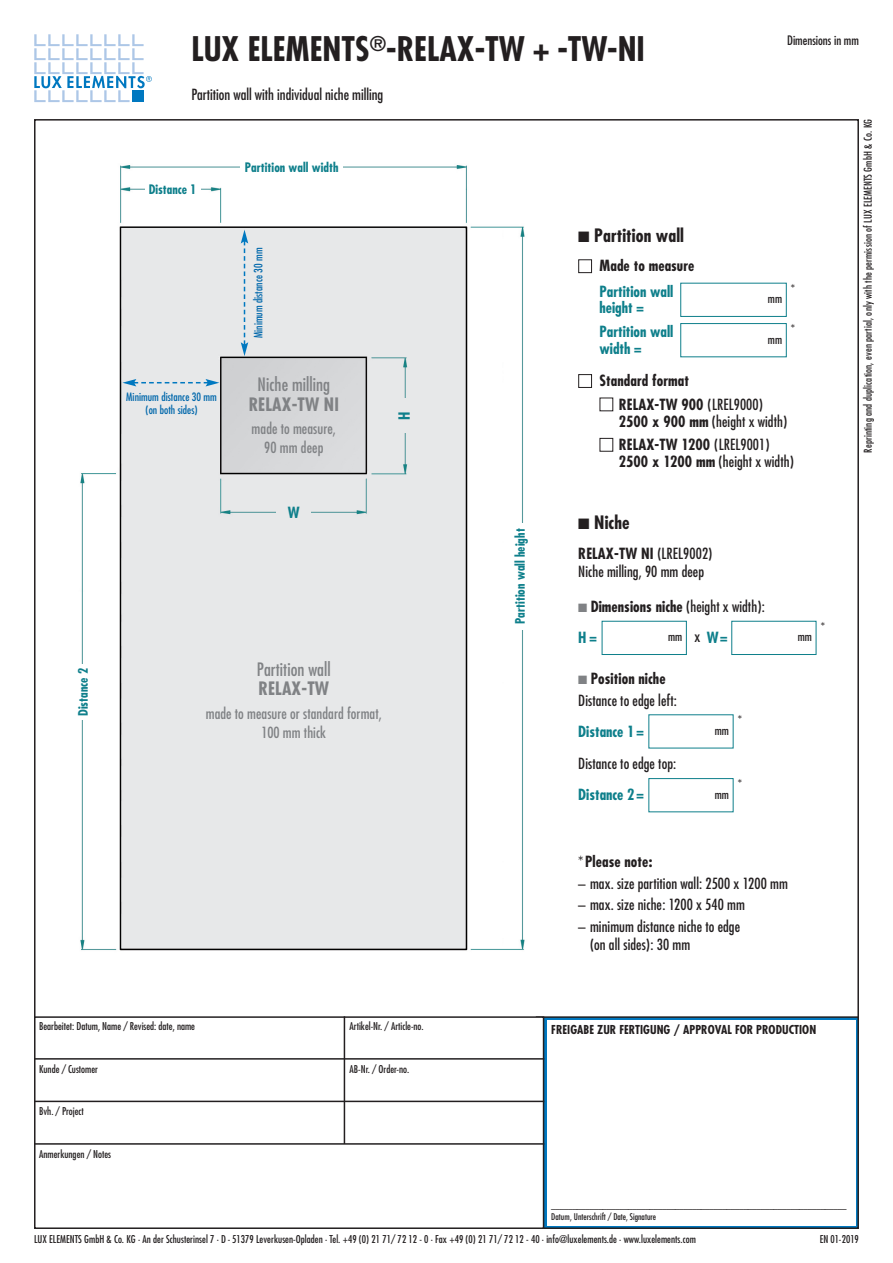
<style>
.page{position:relative;width:893px;height:1263px;background:#fff}
.page>*{position:absolute;margin:0;border:0;box-sizing:border-box;transform-origin:0 0}
.t1{font:700 condensed 33px "Futura";color:#231f20}
.t2{font:condensed 18px "Futura";letter-spacing:.005em;color:#808285}
.t3{font:700 condensed 18px "Futura";letter-spacing:.005em;color:#231f20}
.t4{font:700 condensed 18px "Futura";letter-spacing:.005em;color:#808285}
.t5{font:condensed 15px/16.5px "Futura";letter-spacing:.005em;color:#231f20}
.t6{font:700 condensed 15px/16.5px "Futura";color:#0e7f8b}
.t7{font:condensed 15px/19.4px "Futura";letter-spacing:.005em;color:#808285;text-align:center}
.t8{font:700 condensed 15px "Futura";letter-spacing:.005em;color:#231f20}
.t9{font:700 condensed 12.75px "Futura";letter-spacing:.005em;color:#0e7f8b}
.t10{font:condensed 12.75px "Futura";color:#231f20}
.t11{font:700 condensed 12px "Futura";letter-spacing:.005em;color:#231f20}
.t12{font:condensed 12px "Futura";letter-spacing:.005em;color:#231f20}
.t13{font:condensed 11.25px/13.5px "Futura";letter-spacing:.005em;color:#0067ab;text-align:center}
.t14{font:condensed 10.5px "Futura";letter-spacing:.005em;color:#231f20}
.t15{font:condensed 9px/12px "Futura";color:#231f20}
.s1{font-weight:700}
.s2{color:#808285}
.s3{font-weight:700;color:#0e7f8b}
.s4{font-weight:400}
</style>
<div class="page">
<img style="left:80px;top:165px;width:445px;height:786px">
<svg style="left:122px;top:379px;width:97px;height:7px"></svg>
<svg style="left:241px;top:230px;width:7px;height:126px"></svg>
<div style="left:241px;top:157px;width:102px;height:22px;background:#fff"></div>
<div style="left:511px;top:523px;width:21px;height:106px;background:#fff"></div>
<svg style="left:544px;top:1019px;width:312px;height:207px"></svg>
<div style="left:536px;top:1016px;width:323px;height:213px;border:2px solid #231f20"></div>
<div style="left:35px;top:1017px;width:509px;height:211px;background:#fff"></div>
<div style="left:34px;top:1016px;width:510px;height:213px;border:2px solid #231f20"></div>
<hr style="left:34px;top:1058px;width:510px;height:1px;background:#231f20">
<hr style="left:34px;top:1101px;width:510px;height:1px;background:#231f20">
<hr style="left:34px;top:1143px;width:510px;height:2px;background:#231f20">
<hr style="left:344px;top:1016px;width:1px;height:128px;background:#231f20">
<div style="left:547px;top:1020px;width:308px;height:205px;background:#fff"></div>
<svg style="left:34px;top:34px;width:118px;height:68px"></svg>
<div style="left:600px;top:438px;width:13px;height:14px;border:1px solid #231f20"></div>
<div style="left:602px;top:621px;width:85px;height:34px;border:1px solid #0e7f8b"></div>
<div style="left:145px;top:179px;width:55px;height:21px;background:#fff"></div>
<div style="left:73px;top:664px;width:21px;height:56px;background:#fff"></div>
<div style="left:394px;top:399px;width:21px;height:34px;background:#e7e8e9"></div>
<div style="left:277px;top:502px;width:34px;height:21px;background:#e7e8e9"></div>
<div style="left:731px;top:621px;width:85px;height:34px;border:1px solid #0e7f8b"></div>
<div style="left:648px;top:778px;width:85px;height:34px;border:1px solid #0e7f8b"></div>
<div style="left:680px;top:283px;width:107px;height:34px;border:1px solid #0e7f8b"></div>
<div style="left:680px;top:323px;width:107px;height:34px;border:1px solid #0e7f8b"></div>
<div style="left:578px;top:374px;width:14px;height:14px;border:1px solid #231f20"></div>
<div style="left:578px;top:259px;width:14px;height:14px;border:1px solid #231f20"></div>
<h1 class="t1" style="left:191px;top:34px;width:455px">LUX ELEMENTS<sup>®</sup>-RELAX-TW + -TW-NI</h1>
<h3 class="t5" style="left:191px;top:88px;width:194px">Partition wall with individual niche milling</h3>
<p class="t10" style="left:787px;top:34px;width:73px">Dimensions in mm</p>
<p class="t9" style="left:149px;top:183px;width:49px">Distance 1</p>
<p class="t13" style="left:126px;top:390px;width:92px">Minimum distance 30 mm (on both sides)</p>
<p class="t9" style="left:245px;top:161px;width:95px">Partition wall width</p>
<p class="t13" style="left:252px;top:338px;width:92px;rotate:-90deg">Minimum distance 30 mm</p>
<h2 class="t2" style="left:258px;top:376px;width:74px">Niche milling</h2>
<h2 class="t4" style="left:249px;top:396px;width:92px">RELAX-TW NI</h2>
<h3 class="t7" style="left:252px;top:420px;width:86px">made to measure,<br>90 mm deep</h3>
<h3 class="t6" style="left:288px;top:505px;width:13px">W</h3>
<h3 class="t6" style="left:398px;top:420px;width:10px;rotate:-90deg">H</h3>
<p class="t9" style="left:77px;top:716px;width:49px;rotate:-90deg">Distance 2</p>
<h2 class="t2" style="left:257px;top:661px;width:75px">Partition wall</h2>
<h2 class="t4" style="left:258px;top:681px;width:72px">RELAX-TW</h2>
<h3 class="t7" style="left:206px;top:705px;width:178px">made to measure or standard format,<br>100 mm thick</h3>
<p class="t14" style="left:39px;top:1021px;width:157px">Bearbeitet: Datum, Name / Revised: date, name</p>
<p class="t14" style="left:39px;top:1064px;width:60px">Kunde / Customer</p>
<p class="t14" style="left:39px;top:1106px;width:46px">Bvh. / Project</p>
<p class="t14" style="left:39px;top:1149px;width:73px">Anmerkungen / Notes</p>
<p class="t14" style="left:350px;top:1021px;width:76px">Artikel-Nr. / Article-no.</p>
<p class="t14" style="left:350px;top:1064px;width:61px">AB-Nr. / Order-no.</p>
<p class="t9" style="left:515px;top:624px;width:97px;rotate:-90deg">Partition wall height</p>
<h2 class="t3" style="left:578px;top:227px;width:107px">■ Partition wall</h2>
<h3 class="t8" style="left:600px;top:259px;width:96px">Made to measure</h3>
<h3 class="t6" style="left:600px;top:284px;width:75px">Partition wall height =</h3>
<h3 class="t6" style="left:600px;top:325px;width:75px">Partition wall width =</h3>
<h3 class="t8" style="left:600px;top:374px;width:91px">Standard format</h3>
<p class="t12" style="left:768px;top:293px;width:16px">mm</p>
<p class="t12" style="left:768px;top:334px;width:16px">mm</p>
<p class="t12" style="left:791px;top:283px;width:6px">*</p>
<p class="t12" style="left:791px;top:323px;width:6px">*</p>
<h3 class="t5" style="left:619px;top:397px;width:170px"><span class="s1">RELAX-TW 900</span> (LREL9000)<br><span class="s1">2500 x 900 mm</span> (height x width)</h3>
<h3 class="t5" style="left:619px;top:437px;width:177px"><span class="s1">RELAX-TW 1200</span> (LREL9001)<br><span class="s1">2500 x 1200 mm</span> (height x width)</h3>
<h2 class="t3" style="left:578px;top:514px;width:53px">■ Niche</h2>
<h3 class="t5" style="left:578px;top:545px;width:136px;line-height:18px"><span class="s1">RELAX-TW NI</span> (LREL9002)<br>Niche milling, 90 mm deep</h3>
<h3 class="t5" style="left:694px;top:592px;width:72px;line-height:31px;text-indent:-116px"><span class="s2">■</span> <span class="s1">Dimensions niche</span> (height x width): x <span class="s3">W=</span></h3>
<h3 class="t6" style="left:578px;top:631px;width:20px">H=</h3>
<p class="t12" style="left:668px;top:631px;width:16px">mm</p>
<p class="t12" style="left:798px;top:631px;width:16px">mm</p>
<p class="t12" style="left:821px;top:621px;width:6px">*</p>
<h3 class="t5" style="left:578px;top:668px;width:100px;line-height:21.6px"><span class="s2">■</span> <span class="s1">Position niche<br></span>Distance to edge left:</h3>
<h3 class="t6" style="left:578px;top:724px;width:67px">Distance 1 =</h3>
<h3 class="t5" style="left:578px;top:756px;width:99px">Distance to edge top:</h3>
<h3 class="t6" style="left:578px;top:788px;width:67px">Distance 2 =</h3>
<p class="t12" style="left:715px;top:725px;width:16px">mm</p>
<p class="t12" style="left:738px;top:714px;width:6px">*</p>
<p class="t12" style="left:715px;top:789px;width:16px">mm</p>
<p class="t12" style="left:738px;top:778px;width:6px">*</p>
<h3 class="t8" style="left:578px;top:855px;width:76px"><span class="s4">*</span>Please note:</h3>
<h3 class="t5" style="left:578px;top:876px;width:211px">– max. size partition wall: 2500 x 1200 mm</h3>
<h3 class="t5" style="left:578px;top:897px;width:168px">– max. size niche: 1200 x 540 mm</h3>
<h3 class="t5" style="left:590px;top:918px;width:152px;line-height:18px;text-indent:-12px">– minimum distance niche to edge (on all sides): 30 mm</h3>
<p class="t11" style="left:551px;top:1024px;width:266px">FREIGABE ZUR FERTIGUNG / APPROVAL FOR PRODUCTION</p>
<p class="t14" style="left:863px;top:453px;width:335px;rotate:-90deg">Reprinting and duplication, even partial, only with the permission of LUX ELEMENTS GmbH &amp; Co. KG</p>
<p class="t15" style="left:551px;top:1199px;width:297px">_____________________________________________________________________<br>Datum, Unterschrift / Date, Signature</p>
<p class="t14" style="left:34px;top:1234px;width:663px">LUX ELEMENTS GmbH &amp; Co. KG · An der Schusterinsel 7 · D - 51379 Leverkusen-Opladen · Tel. +49 (0) 21 71/ 72 12 - 0 · Fax +49 (0) 21 71/ 72 12 - 40 · info@luxelements.de · www.luxelements.com</p>
<p class="t14" style="left:820px;top:1234px;width:41px">EN 01-2019</p>
</div>
